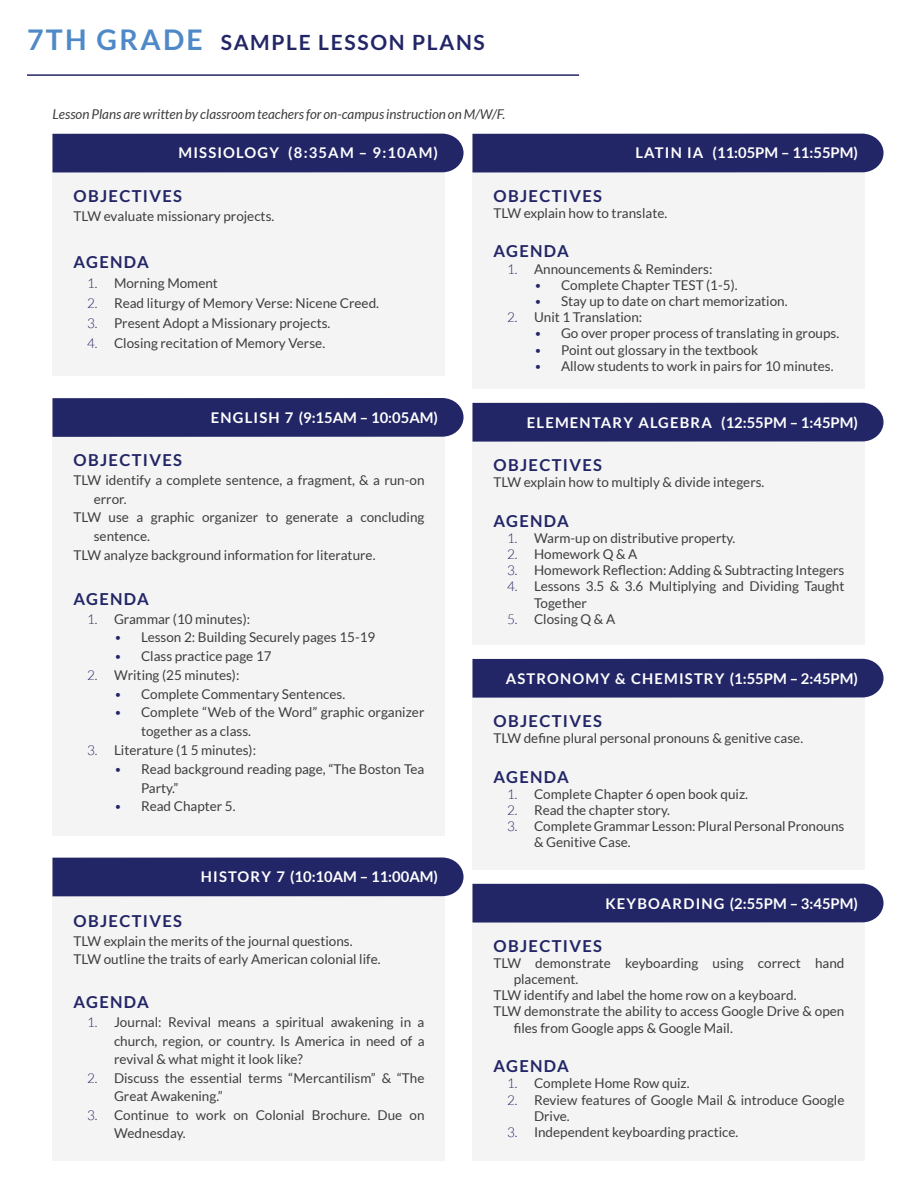
<style>
.page{position:relative;width:918px;height:1188px;background:#fff}
.page>*{position:absolute;margin:0;border:0;box-sizing:border-box;transform-origin:0 0}
.TOC_Heading{font:700 21px "Lato";letter-spacing:.08em;color:#232666}
.Body_Text_-_Align_Le{font:700 16.5px "Lato";letter-spacing:.08em;color:#232666}
.Body_Text_-_Align_Le-2{font:700 14.85px "Lato";letter-spacing:.08em;color:#fff}
.Body_Text_-_Align_Le-3{font:700 14.85px "Lato";color:#fff}
.Body_Text_-_Align_Le-4{font:13.5px/16.2px "Lato";color:#3e3e3f}
.Body_Text_-_Align_Le-5{font:italic 13.5px "Lato";color:#3e3e3f}
.s1{font-size:28.5px;color:#5089c7}
.s2{font-weight:300;color:#232666}
</style>
<div class="page">
<hr style="left:27px;top:74px;width:552px;height:2px;background:#232666">
<div style="left:52px;top:134px;width:394px;height:242px;background:#f4f4f4"></div>
<div style="left:52px;top:134px;width:412px;height:38px;background:#232666"></div>
<div style="left:472px;top:134px;width:394px;height:255px;background:#f4f4f4"></div>
<div style="left:472px;top:134px;width:412px;height:38px;background:#232666"></div>
<div style="left:472px;top:403px;width:394px;height:242px;background:#f4f4f4"></div>
<div style="left:472px;top:403px;width:412px;height:39px;background:#232666"></div>
<div style="left:472px;top:659px;width:394px;height:211px;background:#f4f4f4"></div>
<div style="left:472px;top:659px;width:412px;height:39px;background:#232666"></div>
<div style="left:472px;top:884px;width:394px;height:277px;background:#f4f4f4"></div>
<div style="left:472px;top:884px;width:412px;height:39px;background:#232666"></div>
<div style="left:52px;top:398px;width:394px;height:437px;background:#f4f4f4"></div>
<div style="left:52px;top:398px;width:412px;height:39px;background:#232666"></div>
<div style="left:52px;top:858px;width:394px;height:303px;background:#f4f4f4"></div>
<div style="left:52px;top:858px;width:412px;height:38px;background:#232666"></div>
<p class="TOC_Heading" style="left:27px;top:30px;width:459px"><span class="s1">7TH GRADE</span> SAMPLE LESSON PLANS</p>
<p class="Body_Text_-_Align_Le-5" style="left:52px;top:106px;width:454px">Lesson Plans are written by classroom teachers for on-campus instruction on M/W/F.</p>
<p class="Body_Text_-_Align_Le-2" style="left:178px;top:145px;width:261px">MISSIOLOGY (8:35AM – 9:10AM)</p>
<p class="Body_Text_-_Align_Le-3" style="left:635px;top:145px;width:224px">LATIN IA (11:05PM – 11:55PM)</p>
<p class="Body_Text_-_Align_Le" style="left:74px;top:186px;width:110px">OBJECTIVES</p>
<p class="Body_Text_-_Align_Le-4" style="left:74px;top:208px;width:202px">TLW evaluate missionary projects.</p>
<p class="Body_Text_-_Align_Le" style="left:74px;top:253px;width:77px">AGENDA</p>
<p class="Body_Text_-_Align_Le-4" style="left:87px;top:275px;width:132px"><span class="s2">1.</span> Morning Moment</p>
<p class="Body_Text_-_Align_Le-4" style="left:87px;top:295px;width:294px"><span class="s2">2.</span> Read liturgy of Memory Verse: Nicene Creed.</p>
<p class="Body_Text_-_Align_Le-4" style="left:87px;top:315px;width:245px"><span class="s2">3.</span> Present Adopt a Missionary projects.</p>
<p class="Body_Text_-_Align_Le-4" style="left:87px;top:335px;width:240px"><span class="s2">4.</span> Closing recitation of Memory Verse.</p>
<p class="Body_Text_-_Align_Le-3" style="left:211px;top:409px;width:229px">ENGLISH 7 (9:15AM – 10:05AM)</p>
<p class="Body_Text_-_Align_Le" style="left:74px;top:451px;width:110px">OBJECTIVES</p>
<p class="Body_Text_-_Align_Le-4" style="left:94px;top:470px;width:332px;line-height:18.8px;text-indent:-20px">TLW identify a complete sentence, a fragment, &amp; a run-on error.</p>
<p class="Body_Text_-_Align_Le-4" style="left:94px;top:508px;width:332px;line-height:18.8px;text-indent:-20px">TLW use a graphic organizer to generate a concluding sentence.</p>
<p class="Body_Text_-_Align_Le-4" style="left:74px;top:547px;width:304px">TLW analyze background information for literature.</p>
<p class="Body_Text_-_Align_Le" style="left:74px;top:589px;width:77px">AGENDA</p>
<p class="Body_Text_-_Align_Le-4" style="left:87px;top:610px;width:165px"><span class="s2">1.</span> Grammar (10 minutes):</p>
<p class="Body_Text_-_Align_Le-4" style="left:114px;top:629px;width:263px"><span class="s2">•</span> Lesson 2: Building Securely pages 15-19</p>
<p class="Body_Text_-_Align_Le-4" style="left:114px;top:648px;width:159px"><span class="s2">•</span> Class practice page 17</p>
<p class="Body_Text_-_Align_Le-4" style="left:87px;top:667px;width:154px"><span class="s2">2.</span> Writing (25 minutes):</p>
<p class="Body_Text_-_Align_Le-4" style="left:114px;top:686px;width:233px"><span class="s2">•</span> Complete Commentary Sentences.</p>
<p class="Body_Text_-_Align_Le-4" style="left:141px;top:703px;width:285px;line-height:18.8px;text-indent:-27px"><span class="s2">•</span> Complete “Web of the Word” graphic organizer together as a class.</p>
<p class="Body_Text_-_Align_Le-4" style="left:87px;top:742px;width:171px"><span class="s2">3.</span> Literature (1 5 minutes):</p>
<p class="Body_Text_-_Align_Le-4" style="left:141px;top:760px;width:285px;line-height:18.8px;text-indent:-27px"><span class="s2">•</span> Read background reading page, “The Boston Tea<br>Party.”</p>
<p class="Body_Text_-_Align_Le-4" style="left:114px;top:798px;width:123px"><span class="s2">•</span> Read Chapter 5.</p>
<p class="Body_Text_-_Align_Le-3" style="left:201px;top:868px;width:239px">HISTORY 7 (10:10AM – 11:00AM)</p>
<p class="Body_Text_-_Align_Le" style="left:74px;top:912px;width:110px">OBJECTIVES</p>
<p class="Body_Text_-_Align_Le-4" style="left:74px;top:932px;width:281px">TLW explain the merits of the journal questions.</p>
<p class="Body_Text_-_Align_Le-4" style="left:74px;top:951px;width:309px">TLW outline the traits of early American colonial life.</p>
<p class="Body_Text_-_Align_Le" style="left:74px;top:993px;width:77px">AGENDA</p>
<p class="Body_Text_-_Align_Le-4" style="left:114px;top:1013px;width:312px;line-height:18.6px;text-align:justify;text-indent:-27px"><span class="s2">1.</span> Journal: Revival means a spiritual awakening in a church, region, or country. Is America in need of a revival &amp; what might it look like?</p>
<p class="Body_Text_-_Align_Le-4" style="left:114px;top:1068px;width:312px;line-height:18.6px;text-indent:-27px"><span class="s2">2.</span> Discuss the essential terms “Mercantilism” &amp; “The<br>Great Awakening.”</p>
<p class="Body_Text_-_Align_Le-4" style="left:114px;top:1105px;width:312px;line-height:18.6px;text-indent:-27px"><span class="s2">3.</span> Continue to work on Colonial Brochure. Due on<br>Wednesday.</p>
<p class="Body_Text_-_Align_Le" style="left:494px;top:186px;width:110px">OBJECTIVES</p>
<p class="Body_Text_-_Align_Le-4" style="left:494px;top:205px;width:175px">TLW explain how to translate.</p>
<p class="Body_Text_-_Align_Le" style="left:494px;top:242px;width:77px">AGENDA</p>
<p class="Body_Text_-_Align_Le-4" style="left:507px;top:261px;width:207px"><span class="s2">1.</span> Announcements &amp; Reminders:</p>
<p class="Body_Text_-_Align_Le-4" style="left:534px;top:277px;width:205px"><span class="s2">•</span> Complete Chapter TEST (1-5).</p>
<p class="Body_Text_-_Align_Le-4" style="left:534px;top:293px;width:255px"><span class="s2">•</span> Stay up to date on chart memorization.</p>
<p class="Body_Text_-_Align_Le-4" style="left:507px;top:309px;width:137px"><span class="s2">2.</span> Unit 1 Translation:</p>
<p class="Body_Text_-_Align_Le-4" style="left:534px;top:325px;width:307px"><span class="s2">•</span> Go over proper process of translating in groups.</p>
<p class="Body_Text_-_Align_Le-4" style="left:534px;top:342px;width:226px"><span class="s2">•</span> Point out glossary in the textbook</p>
<p class="Body_Text_-_Align_Le-4" style="left:534px;top:358px;width:301px"><span class="s2">•</span> Allow students to work in pairs for 10 minutes.</p>
<p class="Body_Text_-_Align_Le-2" style="left:527px;top:414px;width:333px">ELEMENTARY ALGEBRA (12:55PM – 1:45PM)</p>
<p class="Body_Text_-_Align_Le" style="left:494px;top:455px;width:110px">OBJECTIVES</p>
<p class="Body_Text_-_Align_Le-4" style="left:494px;top:474px;width:272px">TLW explain how to multiply &amp; divide integers.</p>
<p class="Body_Text_-_Align_Le" style="left:494px;top:511px;width:77px">AGENDA</p>
<p class="Body_Text_-_Align_Le-4" style="left:507px;top:530px;width:230px"><span class="s2">1.</span> Warm-up on distributive property.</p>
<p class="Body_Text_-_Align_Le-4" style="left:507px;top:546px;width:132px"><span class="s2">2.</span> Homework Q &amp; A</p>
<p class="Body_Text_-_Align_Le-4" style="left:507px;top:562px;width:339px"><span class="s2">3.</span> Homework Reflection: Adding &amp; Subtracting Integers</p>
<p class="Body_Text_-_Align_Le-4" style="left:534px;top:578px;width:312px;text-indent:-27px"><span class="s2">4.</span> Lessons 3.5 &amp; 3.6 Multiplying and Dividing Taught<br>Together</p>
<p class="Body_Text_-_Align_Le-4" style="left:507px;top:611px;width:110px"><span class="s2">5.</span> Closing Q &amp; A</p>
<p class="Body_Text_-_Align_Le-2" style="left:506px;top:670px;width:354px">ASTRONOMY &amp; CHEMISTRY (1:55PM – 2:45PM)</p>
<p class="Body_Text_-_Align_Le" style="left:494px;top:711px;width:110px">OBJECTIVES</p>
<p class="Body_Text_-_Align_Le-4" style="left:494px;top:730px;width:311px">TLW define plural personal pronouns &amp; genitive case.</p>
<p class="Body_Text_-_Align_Le" style="left:494px;top:767px;width:77px">AGENDA</p>
<p class="Body_Text_-_Align_Le-4" style="left:507px;top:786px;width:243px"><span class="s2">1.</span> Complete Chapter 6 open book quiz.</p>
<p class="Body_Text_-_Align_Le-4" style="left:507px;top:802px;width:164px"><span class="s2">2.</span> Read the chapter story.</p>
<p class="Body_Text_-_Align_Le-4" style="left:534px;top:818px;width:312px;text-indent:-27px"><span class="s2">3.</span> Complete Grammar Lesson: Plural Personal Pronouns &amp; Genitive Case.</p>
<p class="Body_Text_-_Align_Le-2" style="left:605px;top:895px;width:254px">KEYBOARDING (2:55PM – 3:45PM)</p>
<p class="Body_Text_-_Align_Le" style="left:494px;top:936px;width:110px">OBJECTIVES</p>
<p class="Body_Text_-_Align_Le-4" style="left:514px;top:955px;width:332px;text-indent:-20px">TLW demonstrate keyboarding using correct hand placement.</p>
<p class="Body_Text_-_Align_Le-4" style="left:494px;top:987px;width:305px">TLW identify and label the home row on a keyboard.</p>
<p class="Body_Text_-_Align_Le-4" style="left:514px;top:1003px;width:332px;text-indent:-20px">TLW demonstrate the ability to access Google Drive &amp; open files from Google apps &amp; Google Mail.</p>
<p class="Body_Text_-_Align_Le" style="left:494px;top:1057px;width:77px">AGENDA</p>
<p class="Body_Text_-_Align_Le-4" style="left:507px;top:1075px;width:184px"><span class="s2">1.</span> Complete Home Row quiz.</p>
<p class="Body_Text_-_Align_Le-4" style="left:534px;top:1092px;width:312px;text-indent:-27px"><span class="s2">2.</span> Review features of Google Mail &amp; introduce Google<br>Drive.</p>
<p class="Body_Text_-_Align_Le-4" style="left:507px;top:1124px;width:233px"><span class="s2">3.</span> Independent keyboarding practice.</p>
</div>
